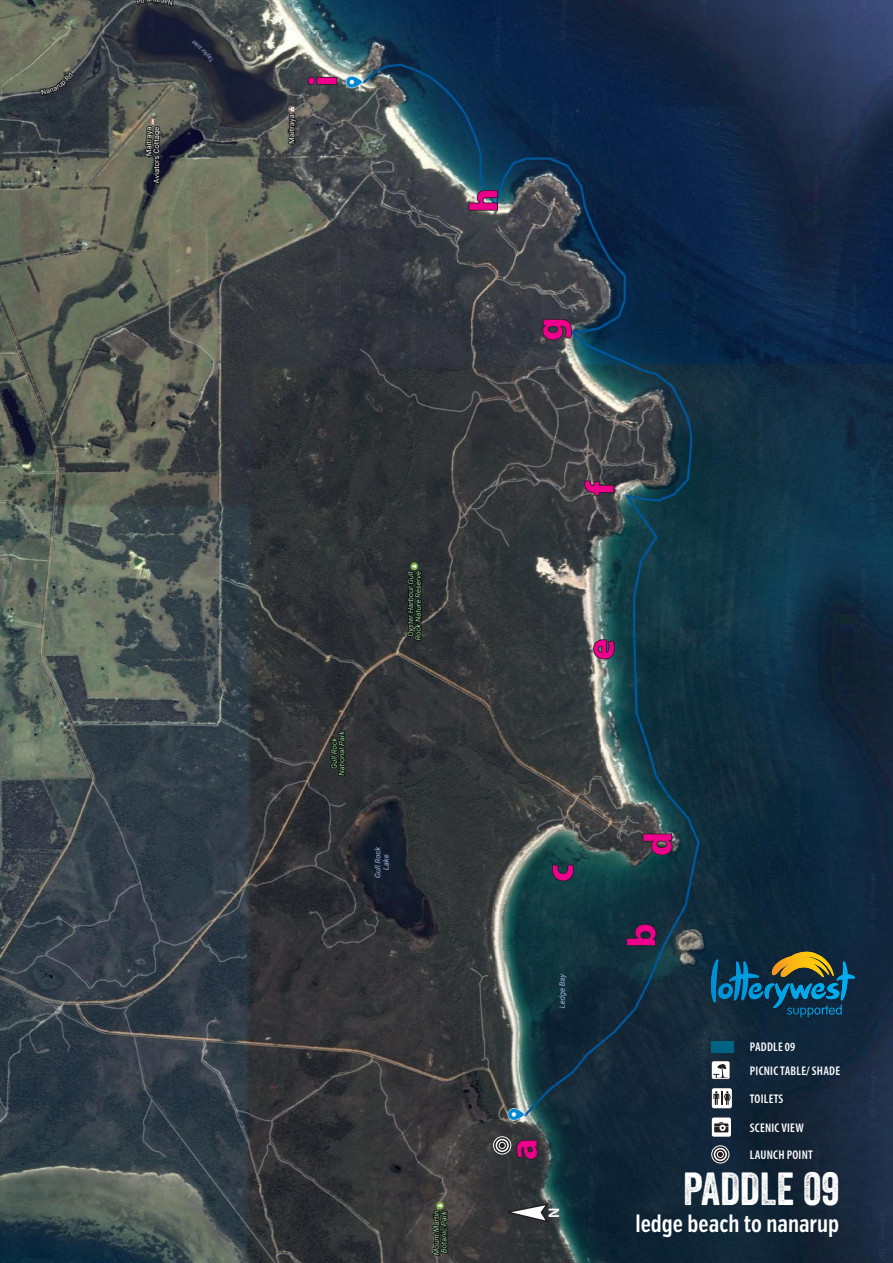
<style>
.page{position:relative;width:893px;height:1263px;background:#fff}
.page>*{position:absolute;margin:0;border:0;box-sizing:border-box;transform-origin:0 0}
.t1{font:45px "Veneer";color:#fff}
.t2{font:600 24px "Verb Comp";color:#fff}
.t3{font:600 15.3px "Myriad Pro";color:#fff}
.t4{font:600 condensed 12.6px/23.7px "Myriad Pro";letter-spacing:.02em;color:#fff}
</style>
<div class="page">
<img style="left:0;top:0;width:893px;height:1263px">
<div style="left:711px;top:1040px;width:23px;height:12px;background:#006383"></div>
<svg style="left:711px;top:1061px;width:19px;height:18px"></svg>
<div style="left:712px;top:1061px;width:18px;height:18px;background:#fff;border-radius:2px"></div>
<svg style="left:713px;top:1063px;width:15px;height:15px"></svg>
<div style="left:711px;top:1088px;width:21px;height:21px;background:#a2a1a1;border-radius:2px"></div>
<div style="left:712px;top:1088px;width:20px;height:20px;background:#fff;border-radius:2px"></div>
<svg style="left:713px;top:1091px;width:18px;height:14px"></svg>
<svg style="left:711px;top:1117px;width:20px;height:20px"></svg>
<div style="left:712px;top:1117px;width:19px;height:20px;background:#fff;border-radius:2px"></div>
<svg style="left:714px;top:1122px;width:14px;height:10px"></svg>
<svg style="left:712px;top:1146px;width:17px;height:17px"></svg>
<div style="left:711px;top:1145px;width:18px;height:18px;border:1px solid #fff;border-radius:50%"></div>
<div style="left:714px;top:1148px;width:13px;height:13px;border:2px solid #fff;border-radius:50%"></div>
<svg style="left:717px;top:1151px;width:6px;height:6px"></svg>
<div style="left:717px;top:1151px;width:7px;height:7px;border:1px solid #fff;border-radius:50%"></div>
<svg style="left:711px;top:952px;width:144px;height:65px;background:#214d5a"></svg>
<svg style="left:494px;top:1137px;width:17px;height:17px"></svg>
<div style="left:493px;top:1136px;width:18px;height:18px;border:1px solid #fff;border-radius:50%"></div>
<div style="left:496px;top:1139px;width:13px;height:13px;border:2px solid #fff;border-radius:50%"></div>
<svg style="left:499px;top:1142px;width:6px;height:6px"></svg>
<div style="left:499px;top:1142px;width:7px;height:7px;border:1px solid #fff;border-radius:50%"></div>
<svg style="left:506px;top:1202px;width:45px;height:22px"></svg>
<p class="t3" style="left:544px;top:1218px;width:12px;rotate:-90deg">N</p>
<p class="t4" style="left:750px;top:1035px;width:92px">PADDLE 09<br>PICNIC TABLE/ SHADE</p>
<p class="t4" style="left:750px;top:1087px;width:35px">TOILETS</p>
<p class="t4" style="left:750px;top:1114px;width:65px;line-height:27.3px">SCENIC VIEW<br>LAUNCH POINT</p>
<h1 class="t1" style="left:683px;top:1161px;width:158px">PADDLE 09</h1>
<h2 class="t2" style="left:635px;top:1210px;width:205px">ledge beach to nanarup</h2>
</div>
